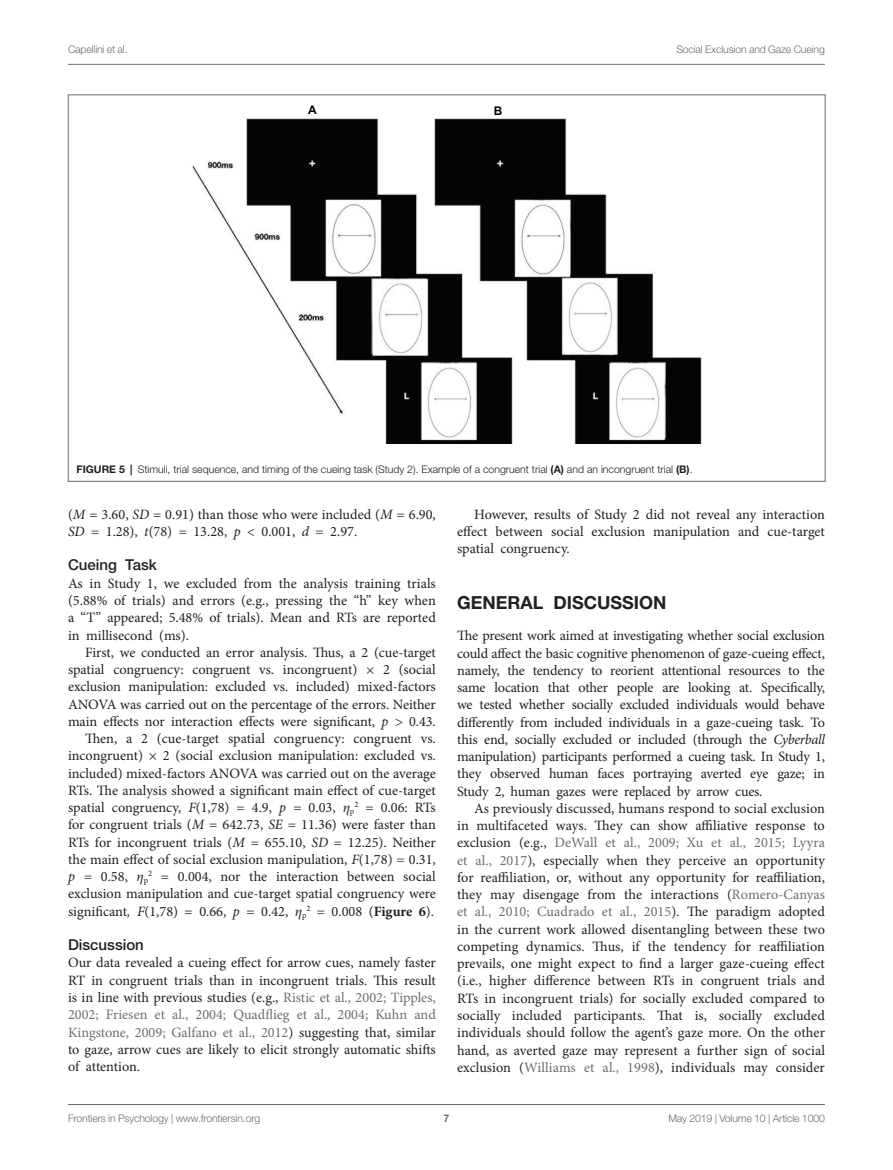
<style>
.page{position:relative;width:893px;height:1170px;background:#fff}
.page>*{position:absolute;margin:0;border:0;box-sizing:border-box;transform-origin:0 0}
.HEAD_1{font:700 18px "Helvetica Neue LT Std";color:#231f20}
.HEAD_3{font:500 15px "Helvetica Neue LT Std";color:#231f20}
.TEXT{font:14.25px/17.2px "Minion Pro";color:#231f20;text-align:justify}
.TEXT_FLUSH{font:14.25px/17.2px "Minion Pro";letter-spacing:-.01em;color:#231f20;text-align:justify}
.t1{font:700 12px "Arial";color:#040503}
.FIG_LEG{font:300 10.5px "Helvetica Neue LT Std";color:#231f20}
.t2{font:300 10.5px "Helvetica Neue LT Std";letter-spacing:-.015em;color:#6c6d70}
.t3{font:700 10.5px "Helvetica Neue LT Std";color:#6c6d70}
.s1{font-weight:700}
.s2{font-style:italic}
.s3{color:#6c6d70}
</style>
<div class="page">
<hr style="left:68px;top:64px;width:757px;height:1px;background:#6c6d70">
<hr style="left:68px;top:1104px;width:757px;height:1px;background:#6c6d70">
<img style="left:192px;top:118px;width:510px;height:325px">
<p class="t2" style="left:68px;top:42px;width:61px">Capellini et al.</p>
<p class="t2" style="left:676px;top:42px;width:150px">Social Exclusion and Gaze Cueing</p>
<p class="t1" style="left:308px;top:101px;width:10px">A</p>
<p class="t1" style="left:494px;top:103px;width:10px">B</p>
<p class="FIG_LEG" style="left:77px;top:462px;width:617px"><span class="s1">FIGURE 5 |</span> Stimuli, trial sequence, and timing of the cueing task (Study 2). Example of a congruent trial <span class="s1">(A)</span> and an incongruent trial <span class="s1">(B)</span>.</p>
<p class="TEXT" style="left:68px;top:505px;width:369px">(<span class="s2">M</span> = 3.60, <span class="s2">SD</span> = 0.91) than those who were included (<span class="s2">M</span> = 6.90,<br><span class="s2">SD</span> = 1.28), <span class="s2">t</span>(78) = 13.28, <span class="s2">p</span> &lt; 0.001, <span class="s2">d</span> = 2.97.</p>
<p class="HEAD_3" style="left:68px;top:556px;width:90px">Cueing Task</p>
<p class="TEXT_FLUSH" style="left:68px;top:574px;width:369px">As in Study 1, we excluded from the analysis training trials (5.88% of trials) and errors (e.g., pressing the “h” key when a “T” appeared; 5.48% of trials). Mean and RTs are reported in millisecond (ms).</p>
<p class="TEXT" style="left:68px;top:643px;width:369px;text-indent:17px">First, we conducted an error analysis. Thus, a 2 (cue-target spatial congruency: congruent vs. incongruent) × 2 (social exclusion manipulation: excluded vs. included) mixed-factors ANOVA was carried out on the percentage of the errors. Neither main effects nor interaction effects were significant, <span class="s2">p &gt;</span> 0.43.</p>
<p class="TEXT" style="left:68px;top:730px;width:369px;text-indent:17px">Then, a 2 (cue-target spatial congruency: congruent vs. incongruent) × 2 (social exclusion manipulation: excluded vs. included) mixed-factors ANOVA was carried out on the average RTs. The analysis showed a significant main effect of cue-target spatial congruency, <span class="s2">F</span>(1,78) = 4.9, <span class="s2">p =</span> 0.03, <span class="s2">η</span><sub>p</sub><sup>2</sup> = 0.06: RTs for congruent trials (<span class="s2">M</span> = 642.73, <span class="s2">SE</span> = 11.36) were faster than RTs for incongruent trials (<span class="s2">M</span> = 655.10, <span class="s2">SD</span> = 12.25). Neither the main effect of social exclusion manipulation, <span class="s2">F</span>(1,78) = 0.31, <span class="s2">p =</span> 0.58, <span class="s2">η</span><sub>p</sub><sup>2</sup> = 0.004, nor the interaction between social exclusion manipulation and cue-target spatial congruency were significant<span class="s2">, F</span>(1,78) = 0.66, <span class="s2">p =</span> 0.42, <span class="s2">η</span><sub>p</sub><sup>2</sup> = 0.008 (<span class="s1">Figure 6</span>).</p>
<p class="HEAD_3" style="left:68px;top:935px;width:77px">Discussion</p>
<p class="TEXT_FLUSH" style="left:68px;top:954px;width:369px">Our data revealed a cueing effect for arrow cues, namely faster RT in congruent trials than in incongruent trials. This result is in line with previous studies (e.g., <span class="s3">Ristic et al., 2002; Tipples, 2002; Friesen et al., 2004; Quadflieg et al., 2004; Kuhn and Kingstone, 2009; Galfano et al., 2012</span>) suggesting that, similar to gaze, arrow cues are likely to elicit strongly automatic shifts of attention.</p>
<p class="TEXT" style="left:457px;top:505px;width:369px;text-indent:17px">However, results of Study 2 did not reveal any interaction effect between social exclusion manipulation and cue-target spatial congruency.</p>
<p class="HEAD_1" style="left:457px;top:591px;width:211px">GENERAL DISCUSSION</p>
<p class="TEXT_FLUSH" style="left:457px;top:627px;width:369px">The present work aimed at investigating whether social exclusion could affect the basic cognitive phenomenon of gaze-cueing effect, namely, the tendency to reorient attentional resources to the same location that other people are looking at. Specifically, we tested whether socially excluded individuals would behave differently from included individuals in a gaze-cueing task. To this end, socially excluded or included (through the <span class="s2">Cyberball </span>manipulation) participants performed a cueing task. In Study 1, they observed human faces portraying averted eye gaze; in Study 2, human gazes were replaced by arrow cues.</p>
<p class="TEXT" style="left:457px;top:799px;width:369px;text-indent:17px">As previously discussed, humans respond to social exclusion in multifaceted ways. They can show affiliative response to exclusion (e.g., <span class="s3">DeWall et al., 2009; Xu et al., 2015; Lyyra et al., 2017</span>), especially when they perceive an opportunity for reaffiliation, or, without any opportunity for reaffiliation, they may disengage from the interactions (<span class="s3">Romero-Canyas et al., 2010; Cuadrado et al., 2015</span>). The paradigm adopted in the current work allowed disentangling between these two competing dynamics. Thus, if the tendency for reaffiliation prevails, one might expect to find a larger gaze-cueing effect (i.e., higher difference between RTs in congruent trials and RTs in incongruent trials) for socially excluded compared to socially included participants. That is, socially excluded individuals should follow the agent’s gaze more. On the other hand, as averted gaze may represent a further sign of social exclusion (<span class="s3">Williams et al., 1998</span>), individuals may consider</p>
<p class="t2" style="left:68px;top:1111px;width:194px">Frontiers in Psychology | www.frontiersin.org</p>
<p class="t3" style="left:444px;top:1111px;width:7px">7</p>
<p class="t2" style="left:668px;top:1111px;width:158px">May 2019 | Volume 10 | Article 1000</p>
</div>
